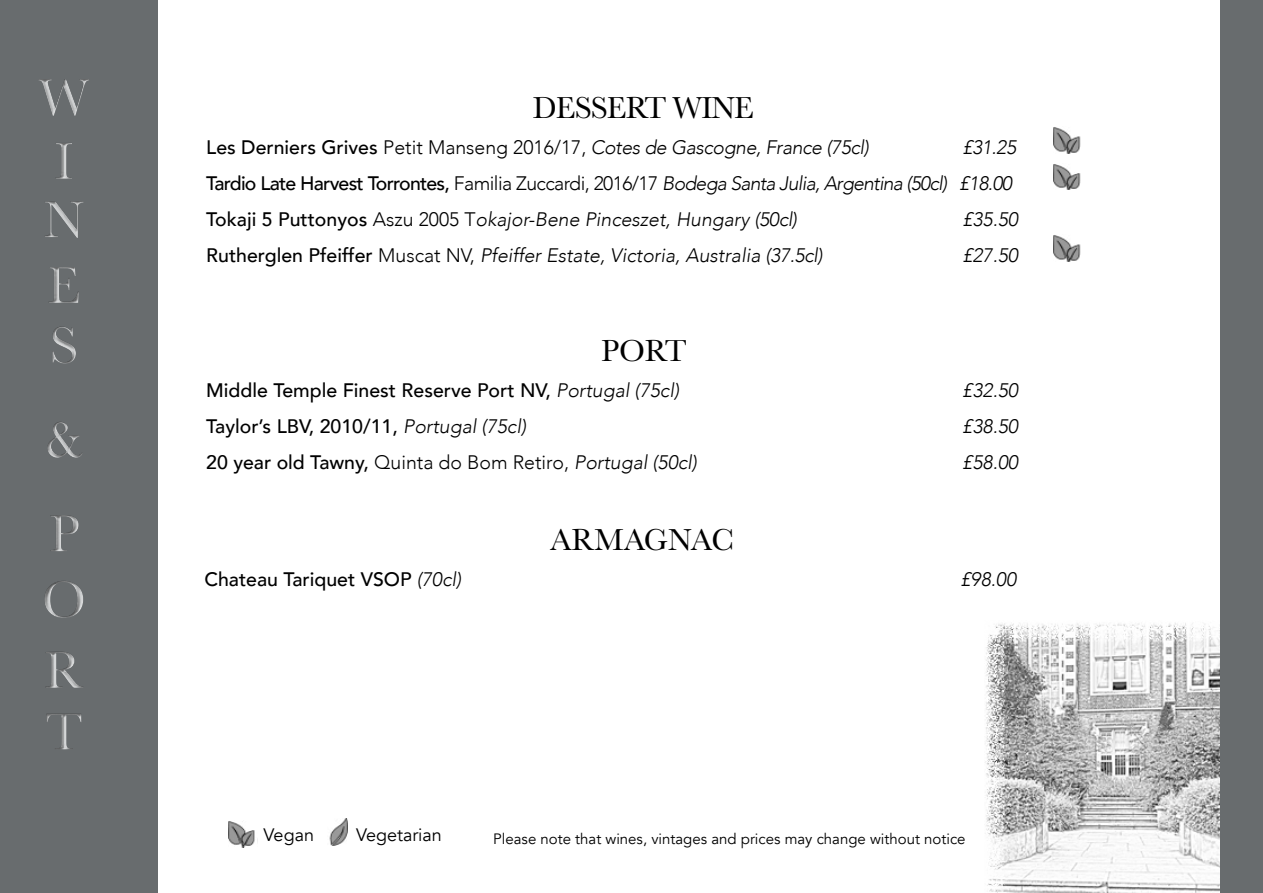
<style>
.page{position:relative;width:1263px;height:893px;background:#fff}
.page>*{position:absolute;margin:0;border:0;box-sizing:border-box;transform-origin:0 0}
.t1{font:54px/94.1px "Baskerville";color:#cccecf}
.t2{font:31.5px "Baskerville";letter-spacing:-.03em;color:#000}
.t3{font:31.5px "Baskerville";color:#000}
.t4{font:italic 300 19.5px/36px "Avenir";letter-spacing:-.02em;color:#000}
.t5{font:500 19.5px "Avenir";color:#000}
.t6{font:italic 300 19.5px "Avenir";color:#000}
.t7{font:300 19.5px "Avenir";color:#000}
.t8{font:18px "Avenir";color:#000}
.t9{font:15px "Avenir";color:#000}
.s1{font-weight:500;font-style:normal}
.s2{font-style:normal}
.s3{font-weight:300;font-style:italic}
.s4{font-weight:500}
.s5{font-style:italic}
</style>
<div class="page">
<div style="left:0;top:0;width:158px;height:893px;background:#686c6e"></div>
<img style="left:985px;top:623px;width:235px;height:270px">
<div style="left:35px;top:75px;width:57px;height:675px;background:#000;opacity:.75"></div>
<img style="left:1054px;top:127px;width:27px;height:26px">
<img style="left:1054px;top:164px;width:27px;height:26px">
<img style="left:1054px;top:235px;width:27px;height:27px">
<div style="left:1220px;top:0;width:43px;height:893px;background:#686c6e"></div>
<img style="left:228px;top:821px;width:27px;height:26px">
<img style="left:329px;top:819px;width:18px;height:26px">
<h1 class="t1" style="left:38px;top:66px;width:53px;line-height:63.8px">W<br>I</h1>
<h1 class="t1" style="left:44px;top:188px;width:42px;line-height:65.7px">N<br>E</h1>
<h1 class="t1" style="left:45px;top:299px;width:39px;text-align:justify">S &amp; P</h1>
<h1 class="t1" style="left:42px;top:565px;width:46px;line-height:70.5px">O<br>R</h1>
<h1 class="t1" style="left:45px;top:686px;width:39px">T</h1>
<h2 class="t2" style="left:533px;top:87px;width:222px">DESSERT WINE</h2>
<p class="t4" style="left:206px;top:129px;width:664px"><span class="s1">Les Derniers Grives</span> <span class="s2">Petit Manseng 2016/17,</span> Cotes de Gascogne, France (75cl)</p>
<p class="t4" style="left:206px;top:129px;width:811px;text-indent:756px">£31.25<br><span class="s1">Tardio Late Harvest Torrontes,</span> <span class="s2">Familia Zuccardi, 2016/17</span> Bodega Santa Julia, Argentina (50cl) £18.00<br><span class="s1">Tokaji 5 Puttonyos</span> <span class="s2">Aszu 2005 T</span>okajor-Bene Pinceszet, Hungary (50cl)</p>
<p class="t6" style="left:962px;top:207px;width:57px">£35.50</p>
<p class="t6" style="left:206px;top:243px;width:618px"><span class="s1">Rutherglen Pfeiffer</span> <span class="s2">Muscat NV,</span> Pfeiffer Estate, Victoria, Australia (37.5cl)</p>
<p class="t6" style="left:962px;top:243px;width:57px">£27.50</p>
<h2 class="t2" style="left:601px;top:331px;width:87px">PORT</h2>
<p class="t5" style="left:206px;top:373px;width:474px">Middle Temple Finest Reserve Port NV, <span class="s3">Portugal (75cl)</span></p>
<p class="t6" style="left:962px;top:379px;width:57px">£32.50</p>
<p class="t5" style="left:206px;top:409px;width:321px">Taylor’s LBV, 2010/11, <span class="s3">Portugal (75cl)</span></p>
<p class="t6" style="left:962px;top:415px;width:57px">£38.50</p>
<p class="t7" style="left:206px;top:451px;width:492px"><span class="s4">20 year old Tawny,</span> Quinta do Bom Retiro, <span class="s5">Portugal (50cl)</span></p>
<p class="t6" style="left:962px;top:451px;width:57px">£58.00</p>
<h2 class="t3" style="left:550px;top:520px;width:185px">ARMAGNAC</h2>
<p class="t5" style="left:204px;top:563px;width:258px">Chateau Tariquet VSOP <span class="s3">(70cl)</span></p>
<p class="t6" style="left:960px;top:568px;width:57px">£98.00</p>
<p class="t8" style="left:264px;top:824px;width:52px">Vegan</p>
<p class="t8" style="left:356px;top:824px;width:87px">Vegetarian</p>
<p class="t9" style="left:493px;top:830px;width:474px">Please note that wines, vintages and prices may change without notice</p>
</div>
